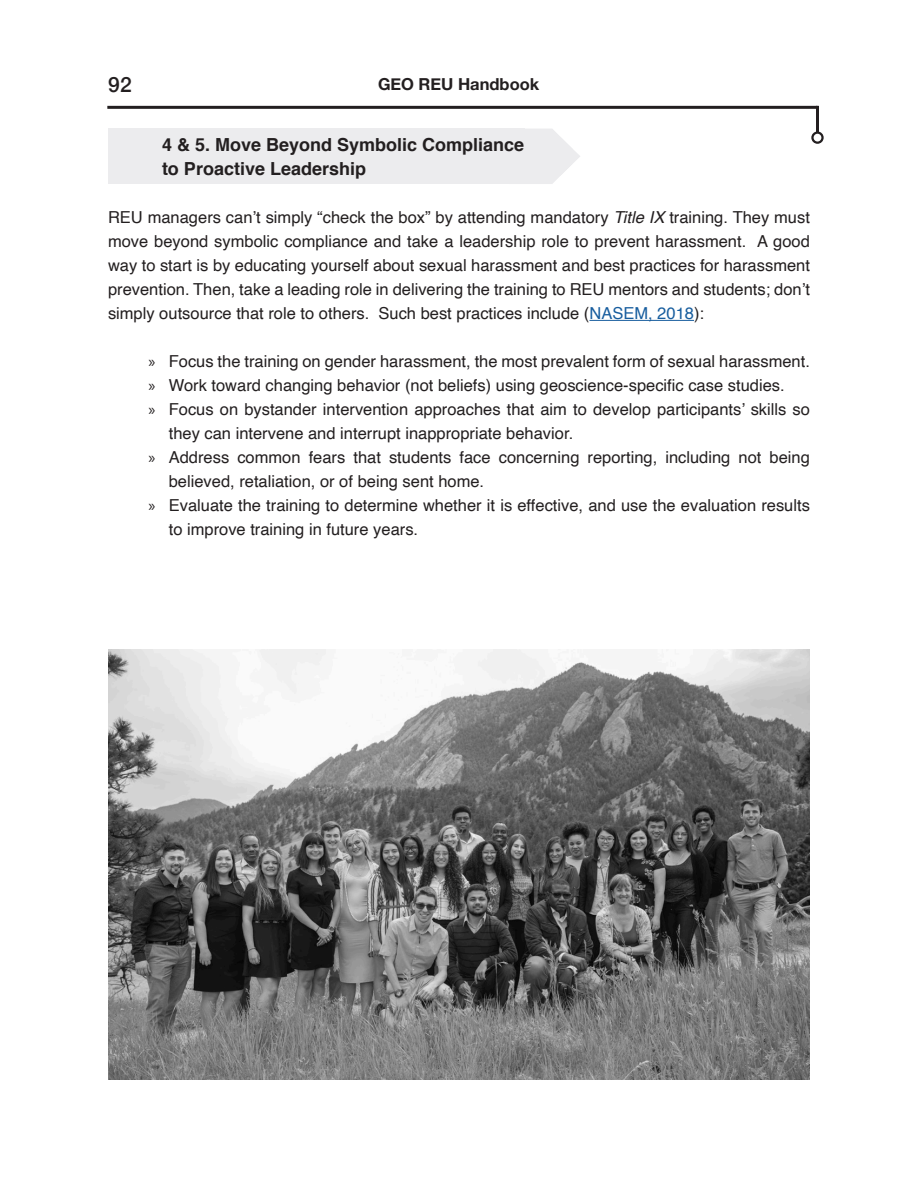
<style>
.page{position:relative;width:918px;height:1188px;background:#fff}
.page>*{position:absolute;margin:0;border:0;box-sizing:border-box;transform-origin:0 0}
.t1{font:500 21px "Helvetica Neue";color:#231f20}
.t2{font:700 18px "Helvetica";color:#231f20}
.t3{font:16.5px/24px "Helvetica";color:#231f20}
.t4{font:700 16.5px "Helvetica Neue";color:#231f20}
.s1{font-style:italic}
.s2{color:#175d9e}
.s3{font-family:"Myriad Pro"}
</style>
<div class="page">
<hr style="left:107px;top:106px;width:711px;height:3px;background:#231f20">
<div style="left:811px;top:131px;width:13px;height:13px;border:2px solid #231f20;border-radius:50%"></div>
<hr style="left:816px;top:106px;width:3px;height:27px;background:#231f20">
<svg style="left:524px;top:129px;width:56px;height:55px"></svg>
<div style="left:108px;top:129px;width:416px;height:55px;background:#ececee"></div>
<hr style="left:589px;top:320px;width:105px;height:1px;background:#175d9e">
<img style="left:109px;top:650px;width:700px;height:430px">
<p class="t1" style="left:108px;top:68px;width:25px">92</p>
<p class="t4" style="left:378px;top:71px;width:163px">GEO REU Handbook</p>
<p class="t2" style="left:162px;top:130px;width:364px">4 &amp; 5. Move Beyond Symbolic Compliance</p>
<p class="t2" style="left:162px;top:154px;width:206px">to Proactive Leadership</p>
<p class="t3" style="left:108px;top:206px;width:704px;text-align:justify">REU managers can’t simply “check the box” by attending mandatory <span class="s1">Title IX</span> training. They must move beyond symbolic compliance and take a leadership role to prevent harassment. A good way to start is by educating yourself about sexual harassment and best practices for harassment prevention. Then, take a leading role in delivering the training to REU mentors and students; don’t simply outsource that role to others. Such best practices include (<span class="s2">NASEM, 2018</span>):</p>
<p class="t3" style="left:148px;top:350px;width:663px"><span class="s3">»</span> Focus the training on gender harassment, the most prevalent form of sexual harassment.</p>
<p class="t3" style="left:148px;top:374px;width:638px"><span class="s3">»</span> Work toward changing behavior (not beliefs) using geoscience-specific case studies.</p>
<p class="t3" style="left:169px;top:398px;width:643px;text-indent:-20px"><span class="s3">»</span> Focus on bystander intervention approaches that aim to develop participants’ skills so they can intervene and interrupt inappropriate behavior.</p>
<p class="t3" style="left:169px;top:446px;width:643px;text-indent:-20px"><span class="s3">»</span> Address common fears that students face concerning reporting, including not being believed, retaliation, or of being sent home.</p>
<p class="t3" style="left:169px;top:494px;width:643px;text-indent:-20px"><span class="s3">»</span> Evaluate the training to determine whether it is effective, and use the evaluation results to improve training in future years.</p>
</div>
